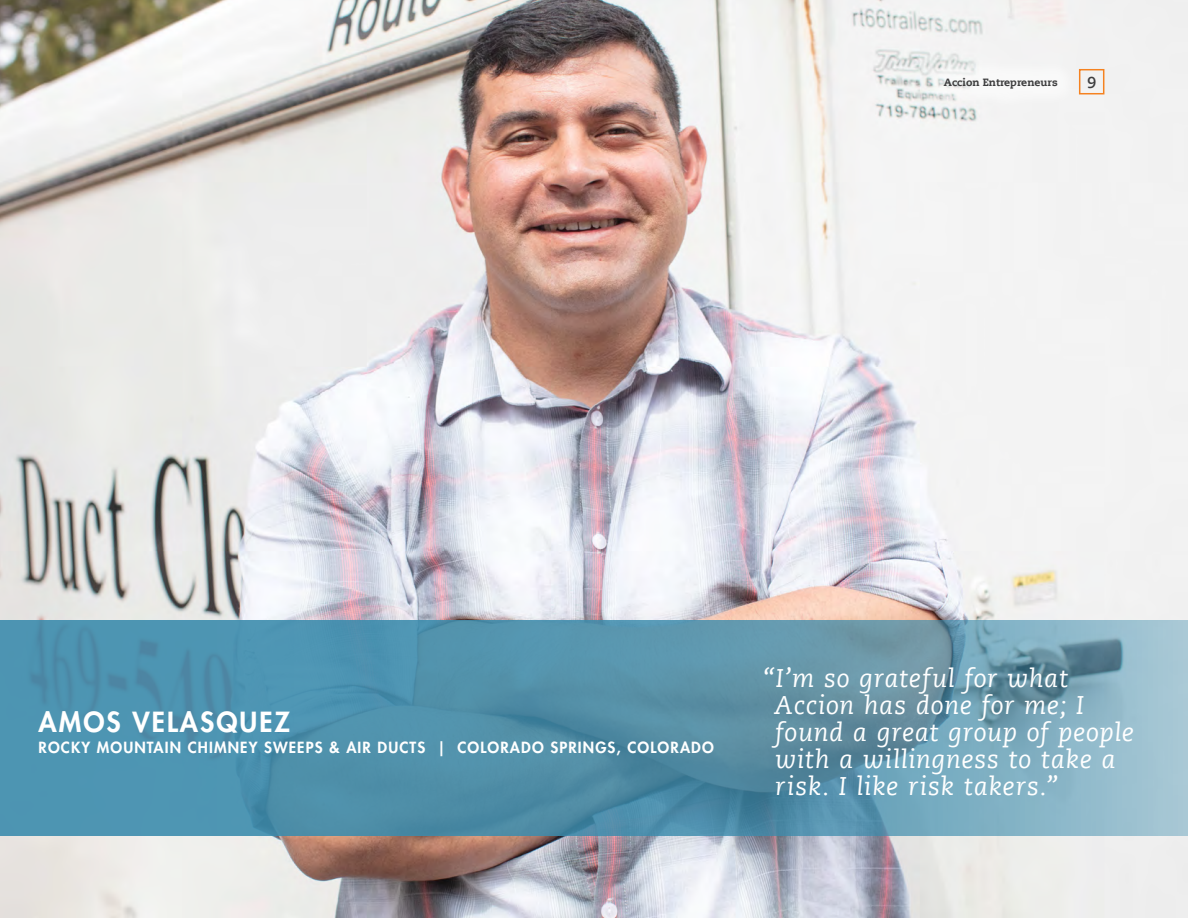
<style>
.page{position:relative;width:1188px;height:918px;background:#fff}
.page>*{position:absolute;margin:0;border:0;box-sizing:border-box;transform-origin:0 0}
.Body_Text_Indent{font:800 27px "Futura Std";letter-spacing:.075em;color:#fff}
.t1{font:italic 25.5px/27px "Caecilia Com 56";letter-spacing:.03em;color:#fff}
.pn{font:700 15.75px "Caecilia Com 75";color:#3e3e3f}
.Body_Text_Indent-2{font:800 15px "Futura Std";letter-spacing:.075em;color:#fff}
.pn_2{font:800 10.5px "Caecilia Com 85";color:#3e3e3f}
</style>
<div class="page">
<img style="left:0;top:0;width:1188px;height:918px">
<svg style="left:0;top:620px;width:1188px;height:216px;background:#5d97af"></svg>
<div style="left:923px;top:58px;width:155px;height:51px;background:#fff;opacity:.55"></div>
<div style="left:1079px;top:69px;width:25px;height:25px;border:2px solid #f58220"></div>
<p class="pn_2" style="left:944px;top:75px;width:115px">Accion Entrepreneurs</p>
<p class="pn" style="left:1087px;top:72px;width:11px">9</p>
<p class="Body_Text_Indent" style="left:39px;top:705px;width:253px">AMOS VELASQUEZ</p>
<p class="Body_Text_Indent-2" style="left:39px;top:738px;width:677px">ROCKY MOUNTAIN CHIMNEY SWEEPS &amp; AIR DUCTS | COLORADO SPRINGS, COLORADO</p>
<p class="t1" style="left:774px;top:664px;width:361px;text-indent:-11px">“I’m so grateful for what<br>Accion has done for me; I found a great group of people with a willingness to take a risk. I like risk takers.”</p>
</div>
